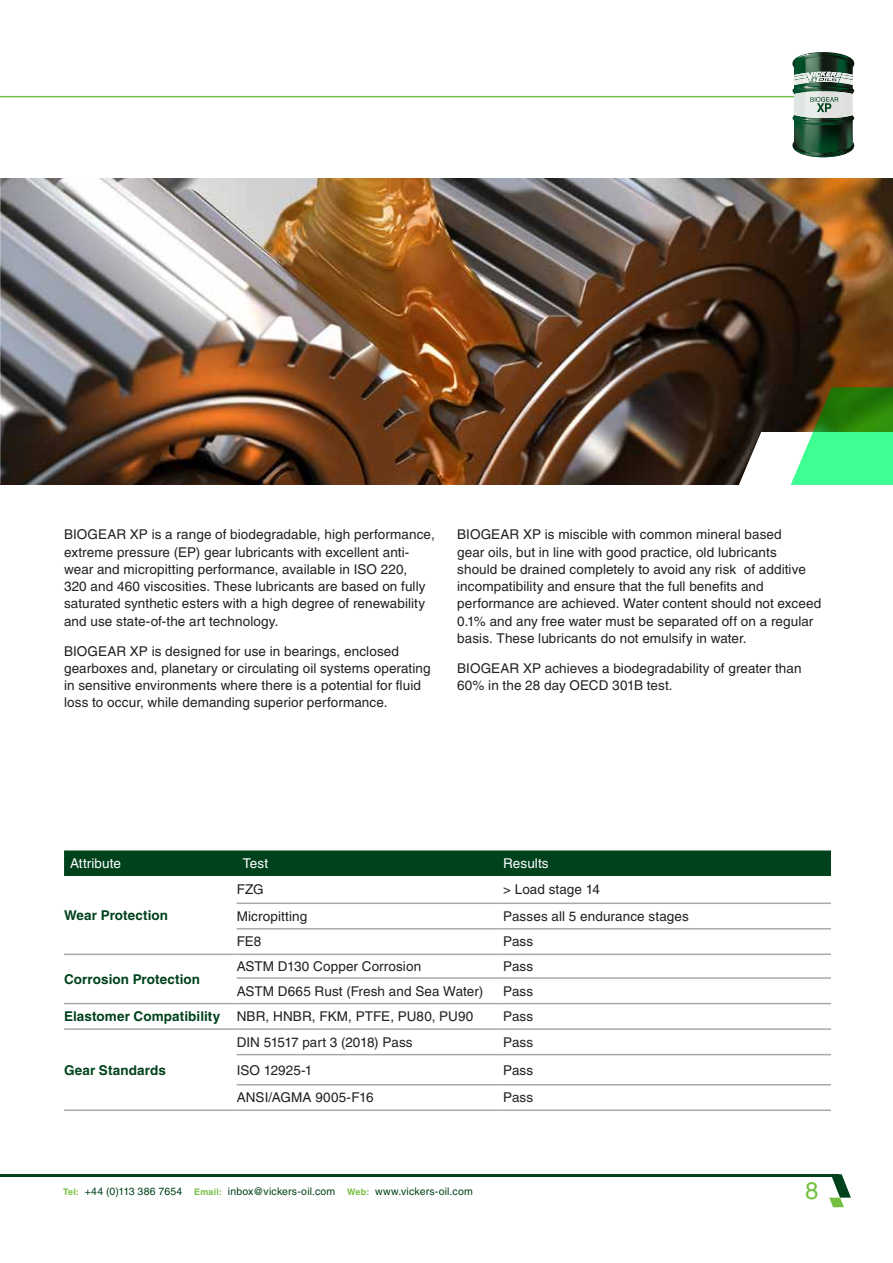
<style>
.page{position:relative;width:893px;height:1263px;background:#fff}
.page>*{position:absolute;margin:0;border:0;box-sizing:border-box;transform-origin:0 0}
.t1{font:24px "Helvetica LT Pro";color:#75c043}
.t2{font:13.5px/17.2px "Helvetica LT Pro";letter-spacing:.005em;color:#231f20}
.t3{font:700 13.5px "Helvetica LT Pro";letter-spacing:.005em;color:#00421c}
.t4{font:13.5px "Helvetica LT Pro";letter-spacing:.005em;color:#fff}
.t5{font:10.5px "Helvetica LT Pro";letter-spacing:.02em;color:#00421c}
.s1{font-weight:700;color:#00421c}
.s2{font-weight:700;font-size:9px;color:#75c043}
</style>
<div class="page">
<img style="left:1px;top:179px;width:892px;height:306px">
<img style="left:0;top:179px;width:1px;height:306px">
<hr style="left:0;top:96px;width:829px;height:1px;background:#75c043">
<svg style="left:720px;top:387px;width:173px;height:98px"></svg>
<div style="left:64px;top:850px;width:767px;height:26px;background:#00421c"></div>
<hr style="left:237px;top:902px;width:266px;height:2px;background:#a7a9ac">
<hr style="left:503px;top:902px;width:328px;height:2px;background:#a7a9ac">
<hr style="left:237px;top:928px;width:266px;height:1px;background:#a7a9ac">
<hr style="left:503px;top:928px;width:328px;height:1px;background:#a7a9ac">
<hr style="left:64px;top:953px;width:173px;height:2px;background:#a7a9ac">
<hr style="left:237px;top:953px;width:266px;height:2px;background:#a7a9ac">
<hr style="left:503px;top:953px;width:328px;height:2px;background:#a7a9ac">
<hr style="left:237px;top:977px;width:266px;height:2px;background:#a7a9ac">
<hr style="left:503px;top:977px;width:328px;height:2px;background:#a7a9ac">
<hr style="left:64px;top:1003px;width:173px;height:1px;background:#a7a9ac">
<hr style="left:237px;top:1003px;width:266px;height:1px;background:#a7a9ac">
<hr style="left:503px;top:1003px;width:328px;height:1px;background:#a7a9ac">
<hr style="left:64px;top:1028px;width:173px;height:2px;background:#a7a9ac">
<hr style="left:237px;top:1028px;width:266px;height:2px;background:#a7a9ac">
<hr style="left:503px;top:1028px;width:328px;height:2px;background:#a7a9ac">
<hr style="left:237px;top:1054px;width:266px;height:1px;background:#a7a9ac">
<hr style="left:503px;top:1054px;width:328px;height:1px;background:#a7a9ac">
<hr style="left:237px;top:1084px;width:266px;height:1px;background:#a7a9ac">
<hr style="left:503px;top:1084px;width:328px;height:1px;background:#a7a9ac">
<hr style="left:64px;top:1109px;width:173px;height:2px;background:#a7a9ac">
<hr style="left:237px;top:1109px;width:266px;height:2px;background:#a7a9ac">
<hr style="left:503px;top:1109px;width:328px;height:2px;background:#a7a9ac">
<svg style="left:792px;top:136px;width:63px;height:21px"></svg>
<img style="left:794px;top:112px;width:59px;height:6px">
<svg style="left:792px;top:52px;width:62px;height:60px;background:#83988c"></svg>
<hr style="left:0;top:1174px;width:839px;height:3px;background:#00421c">
<svg style="left:829px;top:1174px;width:22px;height:33px"></svg>
<p class="t2" style="left:64px;top:526px;width:372px">BIOGEAR XP is a range of biodegradable, high performance, extreme pressure (EP) gear lubricants with excellent anti&shy;wear and micropitting performance, available in ISO 220,<br>320 and 460 viscosities. These lubricants are based on fully saturated synthetic esters with a high degree of renewability and use state-of-the art technology.</p>
<p class="t2" style="left:64px;top:642px;width:368px">BIOGEAR XP is designed for use in bearings, enclosed gearboxes and, planetary or circulating oil systems operating in sensitive environments where there is a potential for fluid loss to occur, while demanding superior performance.</p>
<p class="t2" style="left:457px;top:526px;width:366px">BIOGEAR XP is miscible with common mineral based<br>gear oils, but in line with good practice, old lubricants<br>should be drained completely to avoid any risk of additive incompatibility and ensure that the full benefits and performance are achieved. Water content should not exceed 0.1% and any free water must be separated off on a regular basis. These lubricants do not emulsify in water.</p>
<p class="t2" style="left:457px;top:659px;width:346px">BIOGEAR XP achieves a biodegradability of greater than<br>60% in the 28 day OECD 301B test.</p>
<p class="t4" style="left:70px;top:855px;width:52px">Attribute</p>
<p class="t4" style="left:243px;top:855px;width:27px">Test</p>
<p class="t4" style="left:503px;top:855px;width:47px">Results</p>
<p class="t3" style="left:64px;top:907px;width:106px">Wear Protection</p>
<p class="t2" style="left:237px;top:881px;width:28px">FZG</p>
<p class="t2" style="left:503px;top:881px;width:98px">&gt; Load stage 14</p>
<p class="t2" style="left:237px;top:907px;width:72px">Micropitting</p>
<p class="t2" style="left:503px;top:907px;width:187px">Passes all 5 endurance stages</p>
<p class="t2" style="left:237px;top:933px;width:26px">FE8</p>
<p class="t2" style="left:503px;top:933px;width:32px">Pass</p>
<p class="t2" style="left:237px;top:958px;width:186px">ASTM D130 Copper Corrosion</p>
<p class="t2" style="left:503px;top:958px;width:32px">Pass</p>
<p class="t2" style="left:237px;top:982px;width:248px">ASTM D665 Rust (Fresh and Sea Water)</p>
<p class="t2" style="left:503px;top:982px;width:32px">Pass</p>
<p class="t2" style="left:64px;top:1008px;width:411px"><span class="s1">Elastomer Compatibility</span> NBR, HNBR, FKM, PTFE, PU80, PU90</p>
<p class="t2" style="left:503px;top:1008px;width:32px">Pass</p>
<p class="t3" style="left:64px;top:971px;width:138px">Corrosion Protection</p>
<p class="t3" style="left:64px;top:1061px;width:103px">Gear Standards</p>
<p class="t2" style="left:237px;top:1033px;width:177px">DIN 51517 part 3 (2018) Pass</p>
<p class="t2" style="left:503px;top:1033px;width:32px">Pass</p>
<p class="t2" style="left:237px;top:1061px;width:77px">ISO 12925-1</p>
<p class="t2" style="left:503px;top:1061px;width:32px">Pass</p>
<p class="t2" style="left:237px;top:1089px;width:138px">ANSI/AGMA 9005-F16</p>
<p class="t2" style="left:503px;top:1089px;width:32px">Pass</p>
<p class="t5" style="left:63px;top:1185px;width:411px"><span class="s2">Tel:</span> +44 (0)113 386 7654 <span class="s2">Email:</span> inbox@vickers-oil.com <span class="s2">Web:</span> www.vickers-oil.com</p>
<h1 class="t1" style="left:805px;top:1177px;width:15px">8</h1>
</div>
